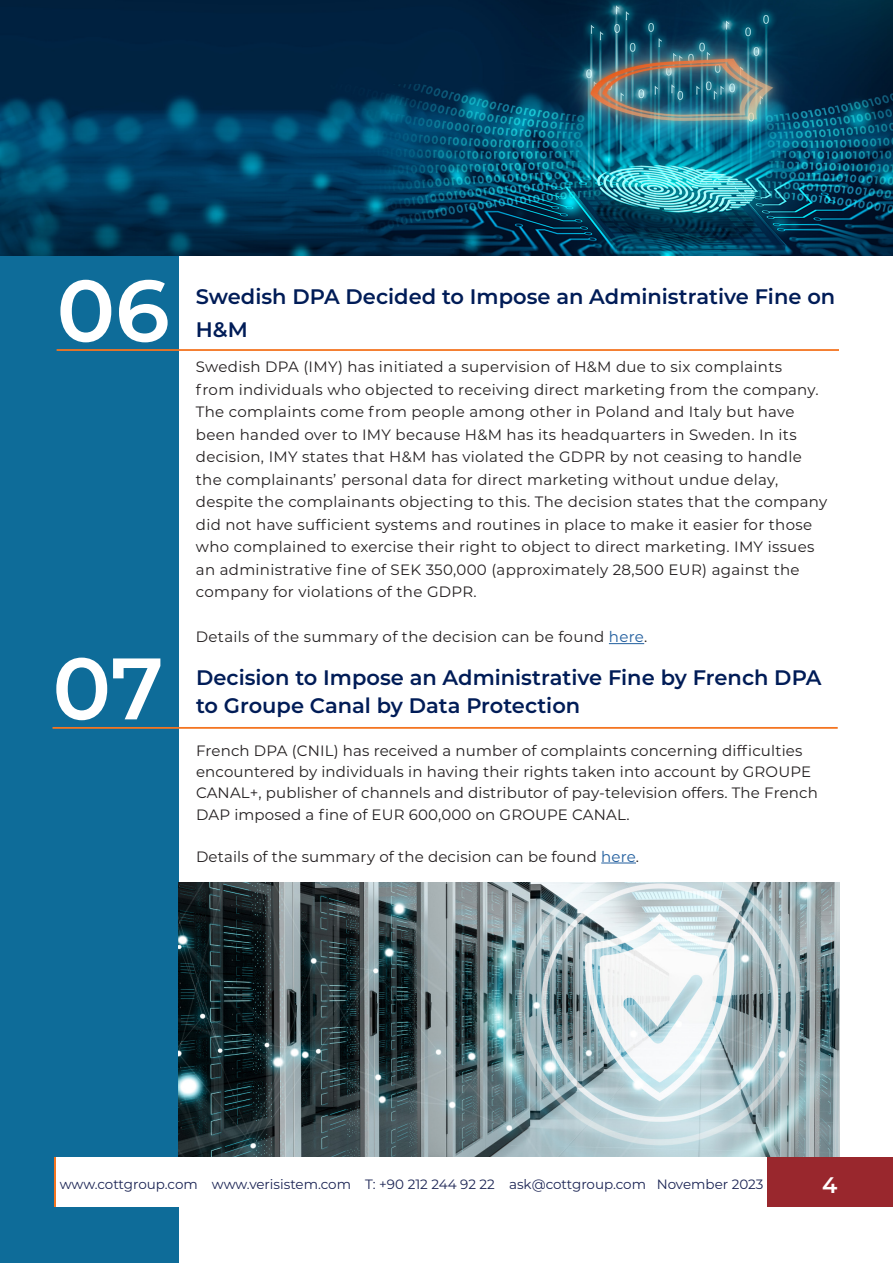
<style>
.page{position:relative;width:893px;height:1263px;background:#fff}
.page>*{position:absolute;margin:0;border:0;box-sizing:border-box;transform-origin:0 0}
.Konu_numaraları{font:600 87px "Montserrat";color:#fff}
.t1{font:600 22.5px "Montserrat";color:#fff}
.Konu_başlıkları{font:600 21px/28.5px "Montserrat";color:#001c57}
.Konu_Paragraph{font:15px/22.5px "Montserrat";letter-spacing:.02em;color:#231f20}
.alt_footer_bilgi{font:13.5px "Montserrat";color:#1b2454}
.s1{color:#215e9e}
</style>
<div class="page">
<div style="left:0;top:194px;width:179px;height:1069px;background:#0e6c99"></div>
<img style="left:0;top:0;width:893px;height:255px">
<div style="left:767px;top:1157px;width:126px;height:50px;background:#99272d"></div>
<hr style="left:54px;top:1157px;width:3px;height:50px;background:#f47521">
<div style="left:57px;top:1157px;width:710px;height:50px;background:#fff"></div>
<img style="left:179px;top:882px;width:661px;height:274px">
<hr style="left:892px;top:251px;width:1px;height:1012px;background:#0e6c99">
<hr style="left:53px;top:727px;width:785px;height:2px;background:#f47521">
<hr style="left:601px;top:863px;width:35px;height:1px;background:#215e9e">
<hr style="left:57px;top:349px;width:782px;height:2px;background:#f47521">
<hr style="left:609px;top:643px;width:35px;height:1px;background:#215e9e">
<p class="Konu_numaraları" style="left:57px;top:249px;width:115px">06</p>
<p class="Konu_başlıkları" style="left:196px;top:279px;width:641px;line-height:33px">Swedish DPA Decided to Impose an Administrative Fine on<br>H&amp;M</p>
<p class="Konu_Paragraph" style="left:196px;top:355px;width:633px">Swedish DPA (IMY) has initiated a supervision of H&amp;M due to six complaints<br>from individuals who objected to receiving direct marketing from the company.<br>The complaints come from people among other in Poland and Italy but have been handed over to IMY because H&amp;M has its headquarters in Sweden. In its decision, IMY states that H&amp;M has violated the GDPR by not ceasing to handle the complainants’ personal data for direct marketing without undue delay, despite the complainants objecting to this. The decision states that the company did not have sufficient systems and routines in place to make it easier for those who complained to exercise their right to object to direct marketing. IMY issues an administrative fine of SEK 350,000 (approximately 28,500 EUR) against the company for violations of the GDPR.</p>
<p class="Konu_Paragraph" style="left:196px;top:625px;width:453px">Details of the summary of the decision can be found <span class="s1">here</span>.</p>
<p class="Konu_numaraları" style="left:53px;top:627px;width:113px">07</p>
<p class="Konu_başlıkları" style="left:196px;top:662px;width:627px">Decision to Impose an Administrative Fine by French DPA to Groupe Canal by Data Protection</p>
<p class="Konu_Paragraph" style="left:196px;top:740px;width:623px;line-height:21px">French DPA (CNIL) has received a number of complaints concerning difficulties encountered by individuals in having their rights taken into account by GROUPE CANAL+, publisher of channels and distributor of pay-television offers. The French DAP imposed a fine of EUR 600,000 on GROUPE CANAL.</p>
<p class="Konu_Paragraph" style="left:196px;top:844px;width:445px">Details of the summary of the decision can be found <span class="s1">here</span>.</p>
<p class="alt_footer_bilgi" style="left:60px;top:1175px;width:705px">www.cottgroup.com www.verisistem.com T: +90 212 244 92 22 ask@cottgroup.com November 2023</p>
<p class="t1" style="left:822px;top:1169px;width:17px">4</p>
</div>
